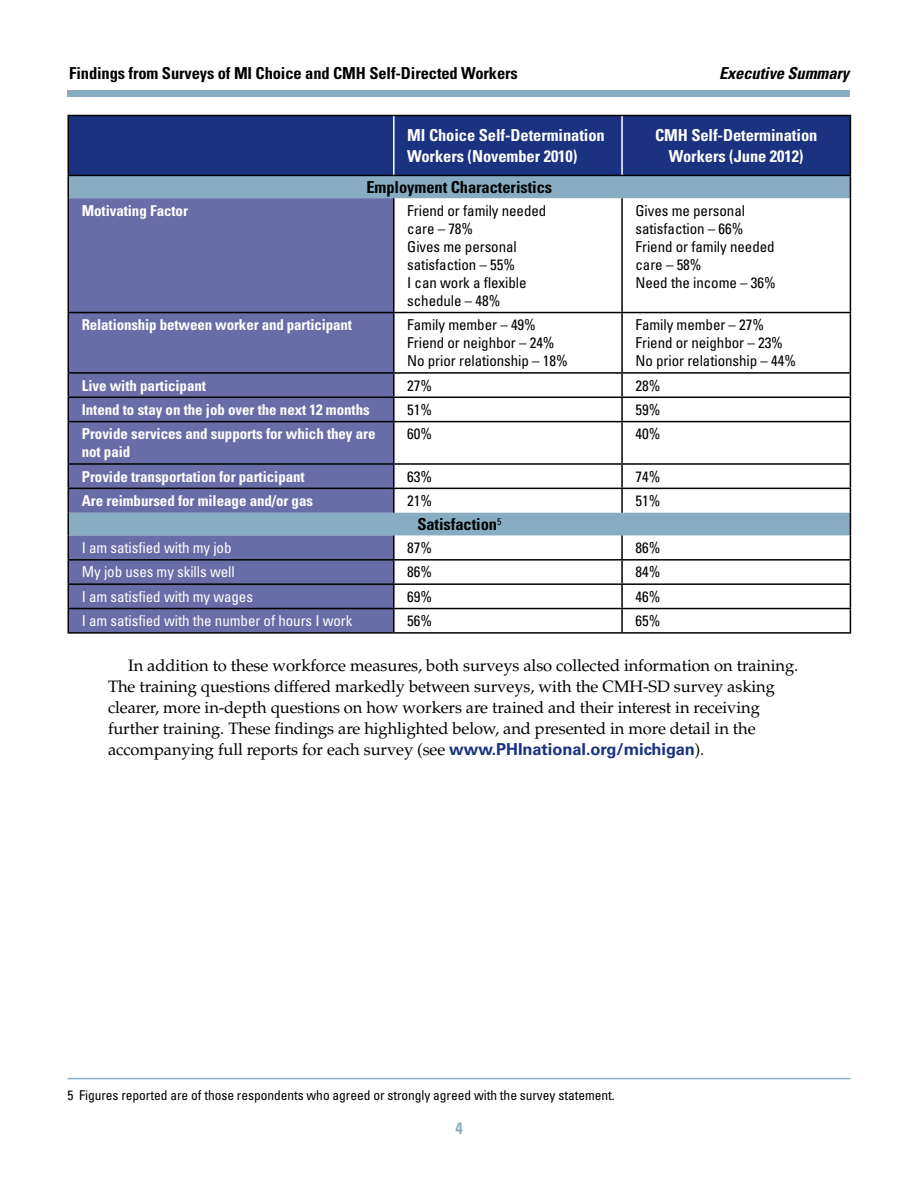
<style>
.page{position:relative;width:918px;height:1188px;background:#fff}
.page>*{position:absolute;margin:0;border:0;box-sizing:border-box;transform-origin:0 0}
.t1{font:16.5px/21px "Palatino LT Std";letter-spacing:-.005em;color:#000}
.t2{font:700 condensed 16.5px "Univers LT Std";letter-spacing:-.005em;color:#000}
.t3{font:700 condensed 16.5px/21px "Univers LT Std";letter-spacing:-.005em;color:#fff}
.t4{font:italic 700 condensed 16.5px "Univers LT Std";letter-spacing:-.005em;color:#000}
.t5{font:700 condensed 16.5px "Univers LT Std";color:#88adc3}
.t6{font:condensed 15px/18px "Univers LT Std";letter-spacing:-.005em;color:#000}
.t7{font:700 condensed 15px/18px "Univers LT Std";letter-spacing:-.005em;color:#fff}
.t8{font:condensed 15px "Univers LT Std";letter-spacing:-.005em;color:#fff}
.t9{font:condensed 13.5px "Univers LT Std";letter-spacing:-.005em;color:#000}
.s1{font-family:"Univers LT Std";font-weight:700;color:#1b3281}
</style>
<div class="page">
<div style="left:68px;top:90px;width:782px;height:7px;background:#88adc3"></div>
<div style="left:69px;top:116px;width:781px;height:59px;background:#1b3281"></div>
<svg style="left:69px;top:176px;width:781px;height:359px"></svg>
<svg style="left:69px;top:198px;width:325px;height:434px;background:#696fa7"></svg>
<hr style="left:68px;top:198px;width:1px;height:114px;background:#000">
<hr style="left:393px;top:198px;width:2px;height:114px;background:#000">
<hr style="left:621px;top:198px;width:2px;height:114px;background:#000">
<hr style="left:850px;top:198px;width:1px;height:114px;background:#000">
<hr style="left:68px;top:312px;width:326px;height:1px;background:#000">
<hr style="left:68px;top:313px;width:1px;height:59px;background:#000">
<hr style="left:394px;top:312px;width:228px;height:1px;background:#000">
<hr style="left:393px;top:313px;width:2px;height:59px;background:#000">
<hr style="left:622px;top:312px;width:229px;height:1px;background:#000">
<hr style="left:621px;top:313px;width:2px;height:59px;background:#000">
<hr style="left:850px;top:313px;width:1px;height:59px;background:#000">
<hr style="left:68px;top:372px;width:326px;height:2px;background:#000">
<hr style="left:394px;top:372px;width:228px;height:2px;background:#000">
<hr style="left:393px;top:374px;width:2px;height:23px;background:#000">
<hr style="left:622px;top:372px;width:229px;height:2px;background:#000">
<hr style="left:621px;top:374px;width:2px;height:23px;background:#000">
<hr style="left:68px;top:397px;width:326px;height:1px;background:#000">
<svg style="left:68px;top:374px;width:1px;height:47px"></svg>
<hr style="left:394px;top:397px;width:228px;height:1px;background:#000">
<hr style="left:393px;top:398px;width:2px;height:23px;background:#000">
<hr style="left:622px;top:397px;width:229px;height:1px;background:#000">
<hr style="left:621px;top:398px;width:2px;height:23px;background:#000">
<svg style="left:850px;top:374px;width:1px;height:47px"></svg>
<hr style="left:68px;top:421px;width:326px;height:1px;background:#000">
<hr style="left:68px;top:422px;width:1px;height:41px;background:#000">
<hr style="left:394px;top:421px;width:228px;height:1px;background:#000">
<hr style="left:393px;top:422px;width:2px;height:41px;background:#000">
<hr style="left:622px;top:421px;width:229px;height:1px;background:#000">
<hr style="left:621px;top:422px;width:2px;height:41px;background:#000">
<hr style="left:850px;top:422px;width:1px;height:41px;background:#000">
<hr style="left:68px;top:463px;width:326px;height:2px;background:#000">
<hr style="left:394px;top:463px;width:228px;height:2px;background:#000">
<hr style="left:393px;top:465px;width:2px;height:23px;background:#000">
<hr style="left:622px;top:463px;width:229px;height:2px;background:#000">
<hr style="left:621px;top:465px;width:2px;height:23px;background:#000">
<hr style="left:68px;top:488px;width:326px;height:1px;background:#000">
<hr style="left:394px;top:488px;width:228px;height:1px;background:#000">
<hr style="left:393px;top:489px;width:2px;height:24px;background:#000">
<hr style="left:622px;top:488px;width:229px;height:1px;background:#000">
<hr style="left:621px;top:489px;width:2px;height:24px;background:#000">
<hr style="left:393px;top:535px;width:2px;height:24px;background:#000">
<hr style="left:621px;top:535px;width:2px;height:24px;background:#000">
<hr style="left:68px;top:559px;width:326px;height:2px;background:#000">
<hr style="left:394px;top:559px;width:228px;height:2px;background:#000">
<hr style="left:393px;top:561px;width:2px;height:22px;background:#000">
<hr style="left:622px;top:559px;width:229px;height:2px;background:#000">
<hr style="left:621px;top:561px;width:2px;height:22px;background:#000">
<hr style="left:68px;top:583px;width:326px;height:2px;background:#000">
<hr style="left:394px;top:583px;width:228px;height:2px;background:#000">
<hr style="left:393px;top:585px;width:2px;height:23px;background:#000">
<hr style="left:622px;top:583px;width:229px;height:2px;background:#000">
<hr style="left:621px;top:585px;width:2px;height:23px;background:#000">
<hr style="left:68px;top:608px;width:326px;height:1px;background:#000">
<hr style="left:394px;top:608px;width:228px;height:1px;background:#000">
<hr style="left:393px;top:609px;width:2px;height:23px;background:#000">
<hr style="left:622px;top:608px;width:229px;height:1px;background:#000">
<hr style="left:621px;top:609px;width:2px;height:23px;background:#000">
<hr style="left:68px;top:632px;width:326px;height:2px;background:#000">
<hr style="left:394px;top:632px;width:228px;height:2px;background:#000">
<hr style="left:622px;top:632px;width:229px;height:2px;background:#000">
<hr style="left:68px;top:115px;width:326px;height:1px;background:#000">
<hr style="left:68px;top:116px;width:1px;height:59px;background:#000">
<hr style="left:622px;top:115px;width:229px;height:1px;background:#000">
<hr style="left:850px;top:116px;width:1px;height:59px;background:#000">
<hr style="left:68px;top:175px;width:326px;height:1px;background:#000">
<hr style="left:622px;top:175px;width:229px;height:1px;background:#000">
<svg style="left:68px;top:176px;width:1px;height:22px"></svg>
<svg style="left:850px;top:176px;width:1px;height:22px"></svg>
<svg style="left:68px;top:465px;width:1px;height:167px"></svg>
<svg style="left:850px;top:465px;width:1px;height:167px"></svg>
<hr style="left:394px;top:115px;width:228px;height:1px;background:#000">
<hr style="left:394px;top:175px;width:228px;height:1px;background:#000">
<hr style="left:393px;top:116px;width:2px;height:59px;background:#fff">
<hr style="left:621px;top:116px;width:2px;height:59px;background:#fff">
<hr style="left:68px;top:1078px;width:782px;height:1px;background:#88adc3">
<p class="t2" style="left:69px;top:63px;width:450px">Findings from Surveys of MI Choice and CMH Self-Directed Workers</p>
<p class="t4" style="left:719px;top:63px;width:132px">Executive Summary</p>
<p class="t3" style="left:407px;top:125px;width:199px">MI Choice Self-Determination<br>Workers (November 2010)</p>
<p class="t3" style="left:655px;top:125px;width:164px;text-align:center">CMH Self-Determination<br>Workers (June 2012)</p>
<p class="t2" style="left:366px;top:177px;width:187px">Employment Characteristics</p>
<p class="t7" style="left:82px;top:201px;width:108px">Motivating Factor</p>
<p class="t6" style="left:407px;top:201px;width:141px">Friend or family needed care – 78%<br>Gives me personal satisfaction – 55%<br>I can work a flexible schedule – 48%</p>
<p class="t6" style="left:636px;top:201px;width:142px">Gives me personal satisfaction – 66%<br>Friend or family needed care – 58%<br>Need the income – 36%</p>
<p class="t7" style="left:82px;top:316px;width:272px">Relationship between worker and participant</p>
<p class="t6" style="left:407px;top:316px;width:162px">Family member – 49%<br>Friend or neighbor – 24%<br>No prior relationship – 18%</p>
<p class="t6" style="left:636px;top:316px;width:162px">Family member – 27%<br>Friend or neighbor – 23%<br>No prior relationship – 44%</p>
<p class="t7" style="left:82px;top:376px;width:126px">Live with participant</p>
<p class="t6" style="left:407px;top:376px;width:26px">27%</p>
<p class="t6" style="left:636px;top:376px;width:26px">28%</p>
<p class="t7" style="left:82px;top:400px;width:290px">Intend to stay on the job over the next 12 months</p>
<p class="t6" style="left:407px;top:400px;width:26px">51%</p>
<p class="t6" style="left:636px;top:400px;width:26px">59%</p>
<p class="t7" style="left:82px;top:425px;width:295px">Provide services and supports for which they are not paid</p>
<p class="t6" style="left:407px;top:425px;width:26px">60%</p>
<p class="t6" style="left:636px;top:425px;width:26px">40%</p>
<p class="t7" style="left:82px;top:467px;width:225px">Provide transportation for participant</p>
<p class="t6" style="left:407px;top:467px;width:26px">63%</p>
<p class="t6" style="left:636px;top:467px;width:26px">74%</p>
<p class="t7" style="left:82px;top:492px;width:233px">Are reimbursed for mileage and/or gas</p>
<p class="t6" style="left:407px;top:491px;width:26px">21%</p>
<p class="t6" style="left:636px;top:491px;width:26px">51%</p>
<p class="t2" style="left:417px;top:514px;width:85px">Satisfaction<sup>5</sup></p>
<p class="t8" style="left:82px;top:538px;width:151px">I am satisfied with my job</p>
<p class="t6" style="left:407px;top:539px;width:26px">87%</p>
<p class="t6" style="left:636px;top:539px;width:26px">86%</p>
<p class="t8" style="left:82px;top:563px;width:155px">My job uses my skills well</p>
<p class="t6" style="left:407px;top:563px;width:26px">86%</p>
<p class="t6" style="left:636px;top:563px;width:26px">84%</p>
<p class="t8" style="left:82px;top:587px;width:173px">I am satisfied with my wages</p>
<p class="t6" style="left:407px;top:587px;width:26px">69%</p>
<p class="t6" style="left:636px;top:587px;width:26px">46%</p>
<p class="t8" style="left:82px;top:611px;width:272px">I am satisfied with the number of hours I work</p>
<p class="t6" style="left:407px;top:612px;width:26px">56%</p>
<p class="t6" style="left:636px;top:612px;width:26px">65%</p>
<p class="t1" style="left:108px;top:655px;width:692px;text-indent:20px">In addition to these workforce measures, both surveys also collected information on training.<br>The training questions differed markedly between surveys, with the CMH-SD survey asking clearer, more in-depth questions on how workers are trained and their interest in receiving further training. These findings are highlighted below, and presented in more detail in the accompanying full reports for each survey (see <span class="s1">www.PHInational.org/michigan</span>).</p>
<p class="t9" style="left:68px;top:1086px;width:549px">5 Figures reported are of those respondents who agreed or strongly agreed with the survey statement.</p>
<p class="t5" style="left:455px;top:1118px;width:9px">4</p>
</div>
